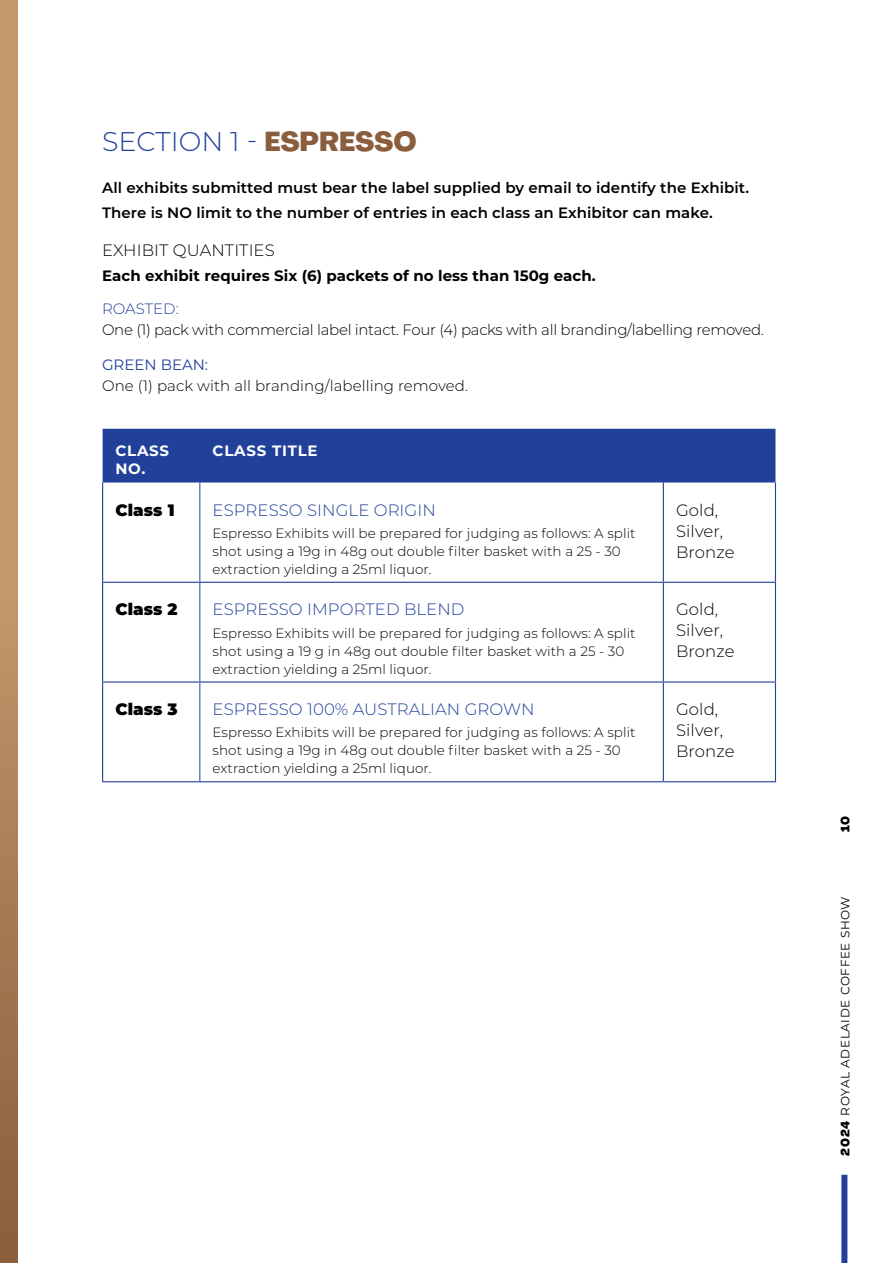
<style>
.page{position:relative;width:893px;height:1263px;background:#fff}
.page>*{position:absolute;margin:0;border:0;box-sizing:border-box;transform-origin:0 0}
.t1{font:300 27px "Montserrat";color:#21409a}
.t2{font:300 16.5px/21px "Montserrat";letter-spacing:.005em;color:#000}
.t3{font:300 16.5px "Montserrat";letter-spacing:.005em;color:#21409a}
.t4{font:900 16.5px "Montserrat";letter-spacing:.005em;color:#000}
.t5{font:600 15px/25.2px "Montserrat";letter-spacing:.005em;color:#000}
.t6{font:300 15px "Montserrat";letter-spacing:-.02em;color:#000}
.t7{font:700 15px "Montserrat";letter-spacing:.005em;color:#000}
.t8{font:300 15px "Montserrat";letter-spacing:.005em;color:#000}
.t9{font:700 15px/18px "Montserrat";letter-spacing:.05em;color:#fff}
.t10{font:15px "Montserrat";color:#21409a}
.t11{font:300 15px "Montserrat";color:#21409a}
.t12{font:300 13.5px/18px "Montserrat";letter-spacing:.005em;color:#000}
.t13{font:12px "Montserrat";letter-spacing:.05em;color:#000}
.t14{font:12px "Agrandir Variable";color:#000}
.s1{font-family:"Agrandir Variable";font-weight:400;color:#8a5e3c}
.s2{font-family:"Agrandir Variable"}
</style>
<div class="page">
<svg style="left:0;top:0;width:17px;height:1263px;background:#b3885e"></svg>
<div style="left:841px;top:1175px;width:6px;height:88px;background:#21409a"></div>
<div style="left:103px;top:429px;width:672px;height:53px;background:#21409a"></div>
<hr style="left:102px;top:482px;width:1px;height:100px;background:#21409a">
<hr style="left:102px;top:583px;width:1px;height:98px;background:#21409a">
<hr style="left:102px;top:683px;width:1px;height:98px;background:#21409a">
<hr style="left:199px;top:482px;width:1px;height:100px;background:#21409a">
<hr style="left:199px;top:583px;width:1px;height:98px;background:#21409a">
<hr style="left:199px;top:683px;width:1px;height:98px;background:#21409a">
<hr style="left:663px;top:482px;width:1px;height:100px;background:#21409a">
<hr style="left:775px;top:482px;width:1px;height:100px;background:#21409a">
<hr style="left:663px;top:583px;width:1px;height:98px;background:#21409a">
<hr style="left:775px;top:583px;width:1px;height:98px;background:#21409a">
<hr style="left:663px;top:683px;width:1px;height:98px;background:#21409a">
<hr style="left:775px;top:683px;width:1px;height:98px;background:#21409a">
<hr style="left:102px;top:582px;width:98px;height:1px;background:#21409a">
<hr style="left:102px;top:681px;width:98px;height:2px;background:#21409a">
<hr style="left:102px;top:781px;width:98px;height:1px;background:#21409a">
<hr style="left:200px;top:582px;width:463px;height:1px;background:#21409a">
<hr style="left:663px;top:582px;width:113px;height:1px;background:#21409a">
<hr style="left:200px;top:681px;width:463px;height:2px;background:#21409a">
<hr style="left:663px;top:681px;width:113px;height:2px;background:#21409a">
<hr style="left:200px;top:781px;width:463px;height:1px;background:#21409a">
<hr style="left:663px;top:781px;width:113px;height:1px;background:#21409a">
<h1 class="t1" style="left:102px;top:123px;width:316px">SECTION 1 - <span class="s1">ESPRESSO</span></h1>
<p class="t5" style="left:102px;top:174px;width:649px">All exhibits submitted must bear the label supplied by email to identify the Exhibit.<br>There is NO limit to the number of entries in each class an Exhibitor can make.</p>
<p class="t2" style="left:102px;top:239px;width:174px">EXHIBIT QUANTITIES</p>
<p class="t7" style="left:102px;top:265px;width:495px">Each exhibit requires Six (6) packets of no less than 150g each.</p>
<p class="t11" style="left:102px;top:298px;width:78px">ROASTED:</p>
<p class="t6" style="left:102px;top:319px;width:663px">One (1) pack with commercial label intact. Four (4) packs with all branding/labelling removed.</p>
<p class="t10" style="left:102px;top:354px;width:108px">GREEN BEAN:</p>
<p class="t8" style="left:102px;top:375px;width:368px">One (1) pack with all branding/labelling removed.</p>
<p class="t9" style="left:115px;top:441px;width:55px">CLASS<br>NO.</p>
<p class="t9" style="left:213px;top:441px;width:107px">CLASS TITLE</p>
<p class="t4" style="left:115px;top:497px;width:61px">Class 1</p>
<p class="t3" style="left:213px;top:498px;width:225px">ESPRESSO SINGLE ORIGIN</p>
<p class="t12" style="left:213px;top:523px;width:425px">Espresso Exhibits will be prepared for judging as follows: A split shot using a 19g in 48g out double filter basket with a 25 - 30 extraction yielding a 25ml liquor.</p>
<p class="t4" style="left:115px;top:597px;width:64px">Class 2</p>
<p class="t3" style="left:213px;top:598px;width:253px">ESPRESSO IMPORTED BLEND</p>
<p class="t12" style="left:213px;top:623px;width:425px">Espresso Exhibits will be prepared for judging as follows: A split shot using a 19 g in 48g out double filter basket with a 25 - 30 extraction yielding a 25ml liquor.</p>
<p class="t4" style="left:115px;top:697px;width:64px">Class 3</p>
<p class="t3" style="left:213px;top:698px;width:323px">ESPRESSO 100% AUSTRALIAN GROWN</p>
<p class="t12" style="left:213px;top:723px;width:425px">Espresso Exhibits will be prepared for judging as follows: A split shot using a 19g in 48g out double filter basket with a 25 - 30 extraction yielding a 25ml liquor.</p>
<p class="t2" style="left:676px;top:499px;width:60px">Gold,<br>Silver,<br>Bronze</p>
<p class="t2" style="left:676px;top:598px;width:60px">Gold,<br>Silver,<br>Bronze</p>
<p class="t2" style="left:676px;top:698px;width:60px">Gold,<br>Silver,<br>Bronze</p>
<p class="t14" style="left:838px;top:831px;width:17px;rotate:-90deg">10</p>
<p class="t13" style="left:837px;top:1155px;width:261px;rotate:-90deg"><span class="s2">2024</span> ROYAL ADELAIDE COFFEE SHOW</p>
</div>
